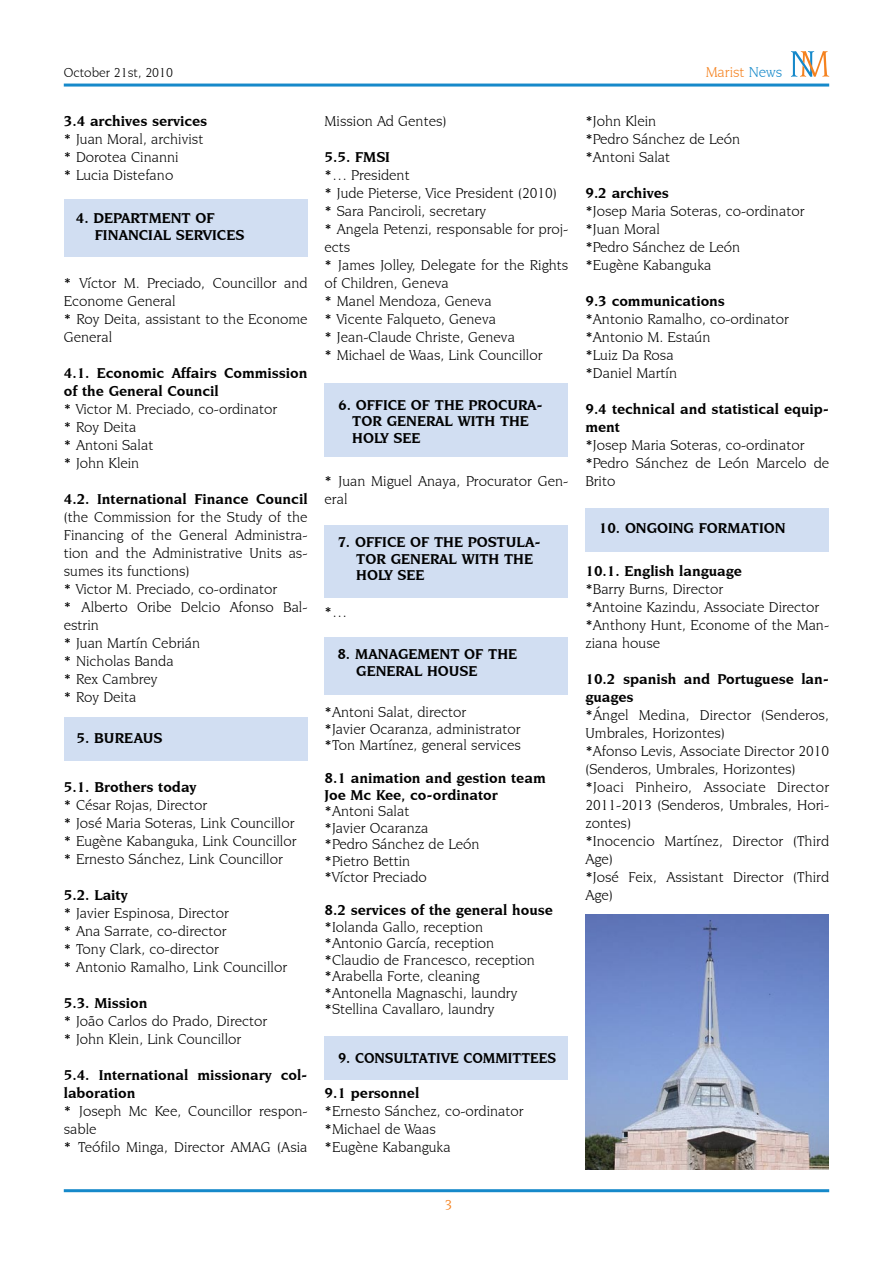
<style>
.page{position:relative;width:893px;height:1263px;background:#fff}
.page>*{position:absolute;margin:0;border:0;box-sizing:border-box;transform-origin:0 0}
.t1{font:15px/18px "Novarese IT Cby BT";color:#000}
.t2{font:700 15px/16.5px "Novarese IT Cby BT";color:#000}
.t3{font:700 15px "Novarese IT Cby BT";color:#000;scale:.96 1}
.t4{font:15px "Novarese IT Cby BT";color:#f5821f}
.t5{font:13.5px "Novarese IT Cby BT";color:#000}
.s1{color:#1689ca}
.s2{font-weight:700}
.s3{font-weight:400}
</style>
<div class="page">
<hr style="left:64px;top:1189px;width:765px;height:3px;background:#1689ca">
<hr style="left:64px;top:84px;width:765px;height:3px;background:#1689ca">
<svg style="left:791px;top:51px;width:38px;height:26px"></svg>
<div style="left:64px;top:199px;width:244px;height:58px;background:#d1def2"></div>
<div style="left:64px;top:717px;width:244px;height:44px;background:#d1def2"></div>
<div style="left:325px;top:383px;width:243px;height:73px;background:#d1def2"></div>
<div style="left:325px;top:525px;width:243px;height:72px;background:#d1def2"></div>
<div style="left:585px;top:508px;width:244px;height:44px;background:#d1def2"></div>
<div style="left:325px;top:637px;width:243px;height:57px;background:#d1def2"></div>
<div style="left:325px;top:1036px;width:243px;height:44px;background:#d1def2"></div>
<img style="left:585px;top:914px;width:244px;height:255px">
<p class="t5" style="left:64px;top:64px;width:111px">October 21st, 2010</p>
<p class="t4" style="left:706px;top:63px;width:78px">Marist <span class="s1">News</span></p>
<p class="t1" style="left:64px;top:112px;width:145px"><span class="s2">3.4 archives services *</span> Juan Moral, archivist <span class="s2">*</span> Dorotea Cinanni<br><span class="s2">*</span> Lucia Distefano</p>
<p class="t2" style="left:95px;top:210px;width:151px;text-indent:-19px">4. DEPARTMENT OF<br>FINANCIAL SERVICES</p>
<p class="t1" style="left:64px;top:274px;width:245px"><span class="s2">*</span> Víctor M. Preciado, Councillor and<br>Econome General<br><span class="s2">*</span> Roy Deita, assistant to the Econome<br>General</p>
<p class="t1" style="left:64px;top:364px;width:245px"><span class="s2">4.1. Economic Affairs Commission of the General Council<br>*</span> Victor M. Preciado, co-ordinator<br><span class="s2">*</span> Roy Deita<br><span class="s2">*</span> Antoni Salat<br><span class="s2">*</span> John Klein</p>
<p class="t2" style="left:64px;top:490px;width:245px">4.2. International Finance Council</p>
<p class="t1" style="left:64px;top:508px;width:245px">(the Commission for the Study of the<br>Financing of the General Administra&shy;tion and the Administrative Units as&shy;sumes its functions)<br><span class="s2">*</span> Victor M. Preciado, co-ordinator<br><span class="s2">*</span> Alberto Oribe Delcio Afonso Bal&shy;estrin<br><span class="s2">*</span> Juan Martín Cebrián<br><span class="s2">*</span> Nicholas Banda<br><span class="s2">*</span> Rex Cambrey<br><span class="s2">*</span> Roy Deita</p>
<p class="t2" style="left:77px;top:729px;width:87px">5. BUREAUS</p>
<p class="t1" style="left:64px;top:778px;width:234px"><span class="s2">5.1. Brothers today<br>*</span> César Rojas, Director<br><span class="s2">*</span> José Maria Soteras, Link Councillor <span class="s2">*</span> Eugène Kabanguka, Link Councillor <span class="s2">*</span> Ernesto Sánchez, Link Councillor</p>
<p class="t1" style="left:64px;top:886px;width:225px"><span class="s2">5.2. Laity<br>*</span> Javier Espinosa, Director<br><span class="s2">*</span> Ana Sarrate, co-director<br><span class="s2">*</span> Tony Clark, co-director<br><span class="s2">*</span> Antonio Ramalho, Link Councillor</p>
<p class="t1" style="left:64px;top:994px;width:205px"><span class="s2">5.3. Mission<br>*</span> João Carlos do Prado, Director <span class="s2">*</span> John Klein, Link Councillor</p>
<p class="t1" style="left:64px;top:1066px;width:245px"><span class="s2">5.4. International missionary col&shy;laboration<br>*</span> Joseph Mc Kee, Councillor respon&shy;sable<br><span class="s2">*</span> Teófilo Minga, Director AMAG (Asia</p>
<p class="t1" style="left:325px;top:112px;width:123px">Mission Ad Gentes)</p>
<p class="t1" style="left:325px;top:148px;width:245px"><span class="s2">5.5. FMSI<br>*</span>… President<br><span class="s2">*</span> Jude Pieterse, Vice President (2010)<br><span class="s2">*</span> Sara Panciroli, secretary<br><span class="s2">*</span> Angela Petenzi, responsable for proj&shy;ects<br><span class="s2">*</span> James Jolley, Delegate for the Rights of Children, Geneva<br><span class="s2">*</span> Manel Mendoza, Geneva<br><span class="s2">*</span> Vicente Falqueto, Geneva<br><span class="s2">*</span> Jean-Claude Christe, Geneva<br><span class="s2">*</span> Michael de Waas, Link Councillor</p>
<p class="t2" style="left:352px;top:396px;width:192px;text-indent:-14px">6. OFFICE OF THE PROCURA-<br>TOR GENERAL WITH THE<br>HOLY SEE</p>
<p class="t1" style="left:325px;top:472px;width:245px"><span class="s2">*</span> Juan Miguel Anaya, Procurator Gen&shy;eral</p>
<p class="t2" style="left:356px;top:534px;width:186px;text-indent:-19px">7. OFFICE OF THE POSTULA-<br>TOR GENERAL WITH THE<br>HOLY SEE</p>
<p class="t2" style="left:325px;top:604px;width:24px">*<span class="s3">…</span></p>
<p class="t2" style="left:356px;top:645px;width:162px;text-indent:-19px">8. MANAGEMENT OF THE<br>GENERAL HOUSE</p>
<p class="t1" style="left:325px;top:704px;width:198px;line-height:16.5px"><span class="s2">*</span>Antoni Salat, director<br><span class="s2">*</span>Javier Ocaranza, administrator <span class="s2">*</span>Ton Martínez, general services</p>
<p class="t1" style="left:325px;top:770px;width:223px;line-height:16.5px"><span class="s2">8.1 animation and gestion team<br>Joe Mc Kee, co-ordinator *</span>Antoni Salat<br><span class="s2">*</span>Javier Ocaranza<br><span class="s2">*</span>Pedro Sánchez de León<br><span class="s2">*</span>Pietro Bettin<br><span class="s2">*</span>Víctor Preciado</p>
<p class="t1" style="left:325px;top:902px;width:230px;line-height:16.5px"><span class="s2">8.2 services of the general house *</span>Iolanda Gallo, reception<br><span class="s2">*</span>Antonio García, reception <span class="s2">*</span>Claudio de Francesco, reception <span class="s2">*</span>Arabella Forte, cleaning<br><span class="s2">*</span>Antonella Magnaschi, laundry <span class="s2">*</span>Stellina Cavallaro, laundry</p>
<p class="t3" style="left:338px;top:1049px;width:229px">9. CONSULTATIVE COMMITTEES</p>
<p class="t1" style="left:325px;top:1084px;width:201px"><span class="s2">9.1 personnel<br>*</span>Ernesto Sánchez, co-ordinator <span class="s2">*</span>Michael de Waas<br><span class="s2">*</span>Eugène Kabanguka</p>
<p class="t1" style="left:585px;top:112px;width:156px"><span class="s2">*</span>John Klein<br><span class="s2">*</span>Pedro Sánchez de León <span class="s2">*</span>Antoni Salat</p>
<p class="t1" style="left:585px;top:184px;width:220px"><span class="s2">9.2 archives<br>*</span>Josep Maria Soteras, co-ordinator <span class="s2">*</span>Juan Moral<br><span class="s2">*</span>Pedro Sánchez de León<br><span class="s2">*</span>Eugène Kabanguka</p>
<p class="t1" style="left:585px;top:292px;width:205px"><span class="s2">9.3 communications<br>*</span>Antonio Ramalho, co-ordinator <span class="s2">*</span>Antonio M. Estaún<br><span class="s2">*</span>Luiz Da Rosa<br><span class="s2">*</span>Daniel Martín</p>
<p class="t1" style="left:585px;top:400px;width:245px"><span class="s2">9.4 technical and statistical equip&shy;ment<br>*</span>Josep Maria Soteras, co-ordinator <span class="s2">*</span>Pedro Sánchez de León Marcelo de<br>Brito</p>
<p class="t2" style="left:599px;top:520px;width:188px">10. ONGOING FORMATION</p>
<p class="t1" style="left:585px;top:562px;width:245px"><span class="s2">10.1. English language<br>*</span>Barry Burns, Director<br><span class="s2">*</span>Antoine Kazindu, Associate Director <span class="s2">*</span>Anthony Hunt, Econome of the Man&shy;ziana house</p>
<p class="t1" style="left:585px;top:670px;width:245px"><span class="s2">10.2 spanish and Portuguese lan&shy;guages<br>*</span>Ángel Medina, Director (Senderos,<br>Umbrales, Horizontes)<br><span class="s2">*</span>Afonso Levis, Associate Director 2010 (Senderos, Umbrales, Horizontes) <span class="s2">*</span>Joaci Pinheiro, Associate Director<br>2011-2013 (Senderos, Umbrales, Hori&shy;zontes)<br><span class="s2">*</span>Inocencio Martínez, Director (Third<br>Age)<br><span class="s2">*</span>José Feix, Assistant Director (Third<br>Age)</p>
</div>
